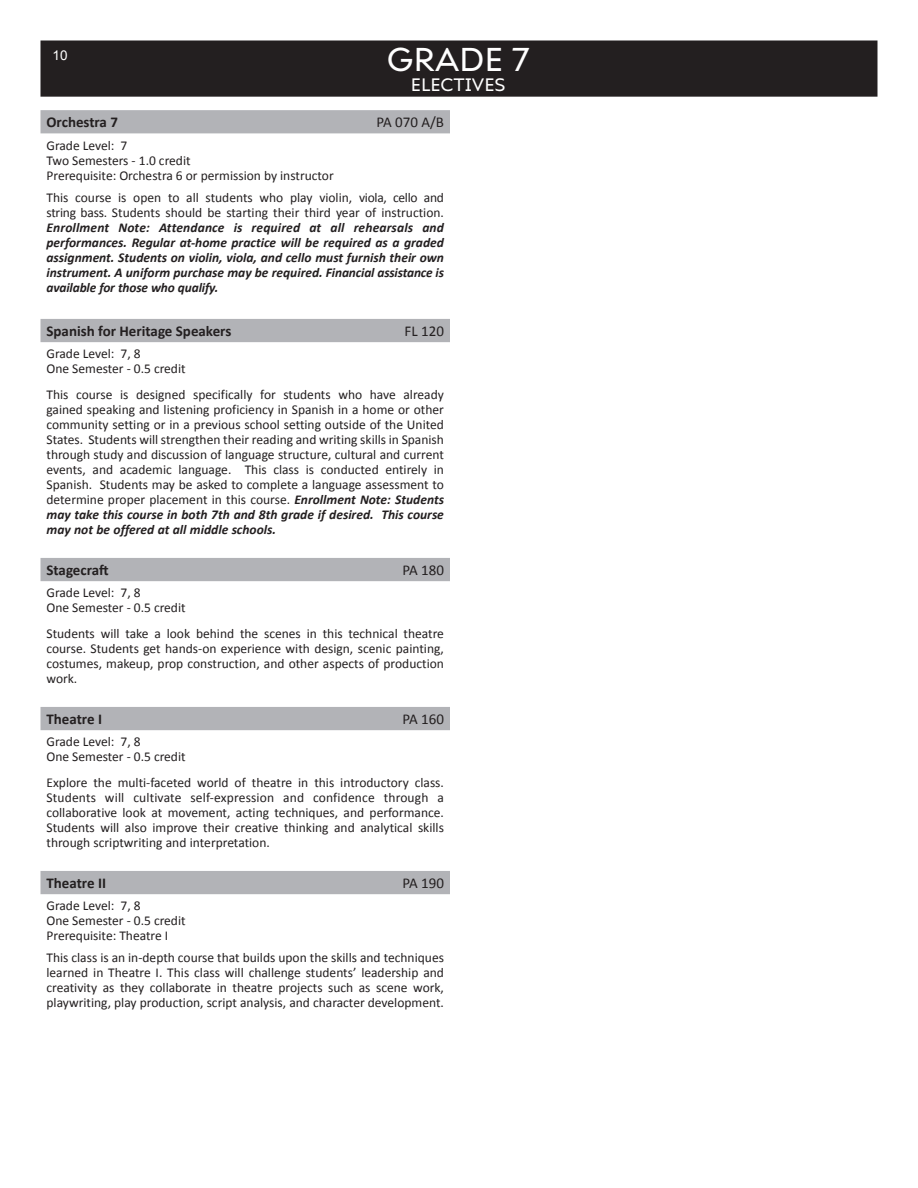
<style>
.page{position:relative;width:918px;height:1188px;background:#fff}
.page>*{position:absolute;margin:0;border:0;box-sizing:border-box;transform-origin:0 0}
.t1{font:33px "Ariana Pro";color:#fff}
.t2{font:18px "Ariana Pro";color:#fff}
.t3{font:700 15px "Calibri";color:#231f20}
.t4{font:15px "Calibri";color:#231f20}
.Descriptions{font:13.5px/15px "Calibri";color:#231f20;text-align:justify}
.Descriptions-2{font:italic 700 13.5px/15px "Calibri";letter-spacing:-.01em;color:#231f20;text-align:justify}
.t5{font:13.5px "Arial";color:#fff}
.s1{font-weight:400;font-style:normal}
.s2{font-weight:700;font-style:italic}
</style>
<div class="page">
<div style="left:41px;top:41px;width:836px;height:55px;background:#231f20"></div>
<div style="left:40px;top:40px;width:838px;height:57px;border:2px solid #231f20"></div>
<div style="left:40px;top:110px;width:410px;height:23px;background:#b2b3b7"></div>
<div style="left:40px;top:319px;width:410px;height:23px;background:#b2b3b7"></div>
<div style="left:40px;top:558px;width:410px;height:23px;background:#b2b3b7"></div>
<div style="left:40px;top:707px;width:410px;height:23px;background:#b2b3b7"></div>
<div style="left:40px;top:871px;width:410px;height:23px;background:#b2b3b7"></div>
<p class="t5" style="left:53px;top:46px;width:17px">10</p>
<p class="t1" style="left:387px;top:37px;width:145px">GRADE 7</p>
<p class="t2" style="left:411px;top:72px;width:96px">ELECTIVES</p>
<p class="t3" style="left:46px;top:112px;width:73px">Orchestra 7</p>
<p class="t4" style="left:376px;top:112px;width:69px">PA 070 A/B</p>
<p class="Descriptions" style="left:46px;top:137px;width:82px">Grade Level: 7</p>
<p class="Descriptions" style="left:46px;top:152px;width:146px">Two Semesters - 1.0 credit</p>
<p class="Descriptions" style="left:46px;top:167px;width:289px">Prerequisite: Orchestra 6 or permission by instructor</p>
<p class="Descriptions-2" style="left:46px;top:189px;width:399px"><span class="s1">This course is open to all students who play violin, viola, cello and string bass. Students should be starting their third year of instruction.<br></span>Enrollment Note: Attendance is required at all rehearsals and performances. Regular at-home practice will be required as a graded assignment. Students on violin, viola, and cello must furnish their own instrument. A uniform purchase may be required. Financial assistance is available for those who qualify.</p>
<p class="t3" style="left:46px;top:321px;width:186px">Spanish for Heritage Speakers</p>
<p class="t4" style="left:405px;top:321px;width:41px">FL 120</p>
<p class="Descriptions" style="left:46px;top:346px;width:96px">Grade Level: 7, 8</p>
<p class="Descriptions" style="left:46px;top:361px;width:141px">One Semester - 0.5 credit</p>
<p class="Descriptions" style="left:46px;top:387px;width:399px">This course is designed specifically for students who have already gained speaking and listening proficiency in Spanish in a home or other community setting or in a previous school setting outside of the United States. Students will strengthen their reading and writing skills in Spanish through study and discussion of language structure, cultural and current events, and academic language. This class is conducted entirely in Spanish. Students may be asked to complete a language assessment to determine proper placement in this course. <span class="s2">Enrollment Note: Students may take this course in both 7th and 8th grade if desired. This course may not be offered at all middle schools.</span></p>
<p class="t3" style="left:46px;top:560px;width:64px">Stagecraft</p>
<p class="t4" style="left:402px;top:560px;width:43px">PA 180</p>
<p class="Descriptions" style="left:46px;top:585px;width:96px">Grade Level: 7, 8</p>
<p class="Descriptions" style="left:46px;top:600px;width:141px">One Semester - 0.5 credit</p>
<p class="Descriptions" style="left:46px;top:626px;width:399px">Students will take a look behind the scenes in this technical theatre course. Students get hands-on experience with design, scenic painting, costumes, makeup, prop construction, and other aspects of production work.</p>
<p class="t3" style="left:46px;top:709px;width:57px">Theatre I</p>
<p class="t4" style="left:402px;top:709px;width:43px">PA 160</p>
<p class="Descriptions" style="left:46px;top:734px;width:96px">Grade Level: 7, 8</p>
<p class="Descriptions" style="left:46px;top:749px;width:141px">One Semester - 0.5 credit</p>
<p class="Descriptions" style="left:46px;top:775px;width:399px">Explore the multi-faceted world of theatre in this introductory class.<br>Students will cultivate self-expression and confidence through a collaborative look at movement, acting techniques, and performance.<br>Students will also improve their creative thinking and analytical skills through scriptwriting and interpretation.</p>
<p class="t3" style="left:46px;top:873px;width:61px">Theatre II</p>
<p class="t4" style="left:402px;top:873px;width:43px">PA 190</p>
<p class="Descriptions" style="left:46px;top:898px;width:96px">Grade Level: 7, 8</p>
<p class="Descriptions" style="left:46px;top:913px;width:141px">One Semester - 0.5 credit</p>
<p class="Descriptions" style="left:46px;top:928px;width:123px">Prerequisite: Theatre I</p>
<p class="Descriptions" style="left:46px;top:950px;width:399px">This class is an in-depth course that builds upon the skills and techniques learned in Theatre I. This class will challenge students’ leadership and creativity as they collaborate in theatre projects such as scene work, playwriting, play production, script analysis, and character development.</p>
</div>
